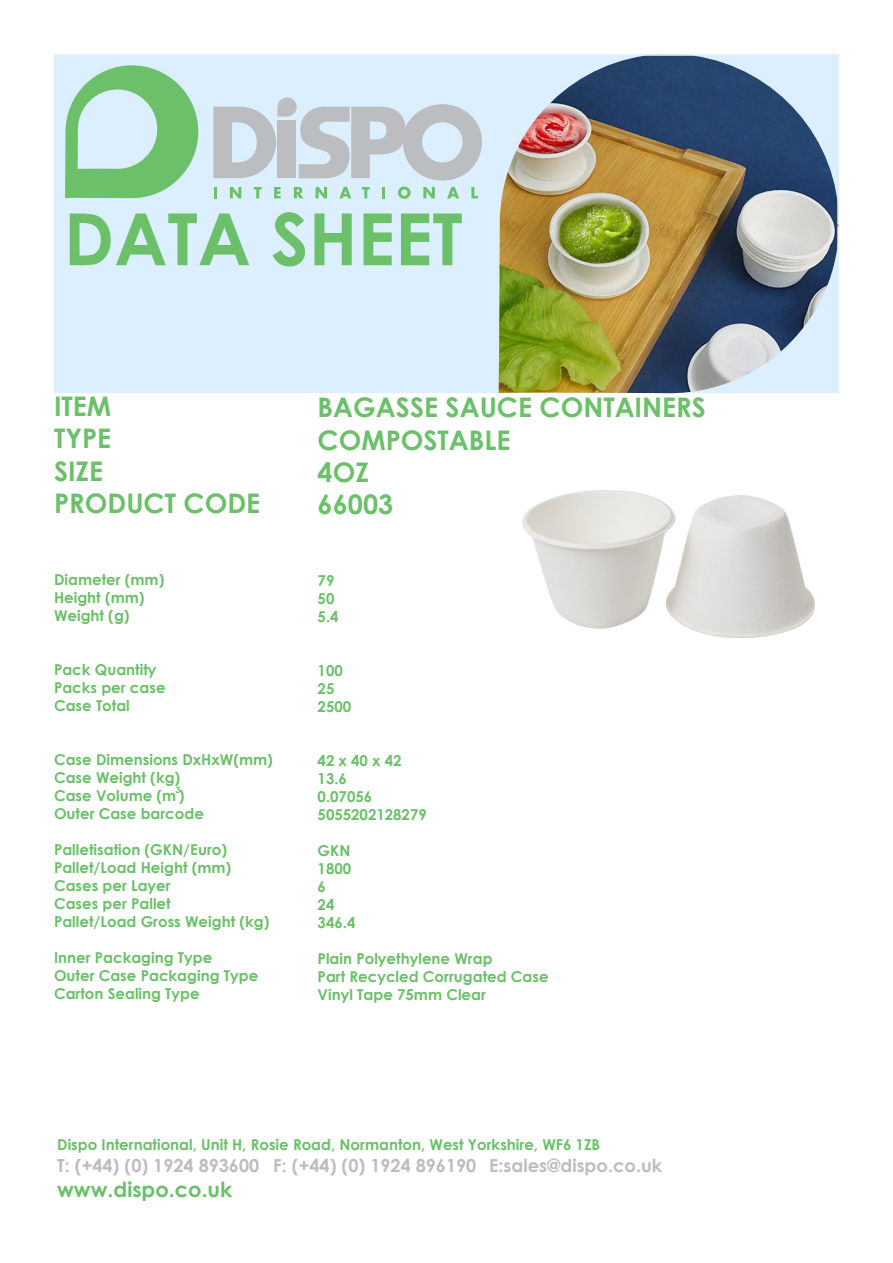
<style>
.page{position:relative;width:893px;height:1263px;background:#fff}
.page>*{position:absolute;margin:0;border:0;box-sizing:border-box;transform-origin:0 0}
.t1{font:700 72px "Century Gothic";color:#6bc069}
.t2{font:700 27px "Century Gothic";color:#6bc069}
.t3{font:700 21px "Century Gothic";color:#6bc069}
.t4{font:700 18px "Century Gothic";color:#bcbdc0}
.t5{font:700 15px/18px "Century Gothic";color:#6bc069}
.t6{font:700 9px "Century Gothic";color:#6bc069}
</style>
<div class="page">
<div style="left:54px;top:54px;width:785px;height:339px;background:#dbefff"></div>
<img style="left:499px;top:56px;width:340px;height:337px">
<svg style="left:214px;top:187px;width:3px;height:11px"></svg>
<svg style="left:230px;top:187px;width:11px;height:11px"></svg>
<svg style="left:254px;top:187px;width:8px;height:11px"></svg>
<svg style="left:274px;top:187px;width:7px;height:11px"></svg>
<svg style="left:294px;top:187px;width:9px;height:11px"></svg>
<svg style="left:316px;top:187px;width:11px;height:11px"></svg>
<svg style="left:339px;top:187px;width:12px;height:11px"></svg>
<svg style="left:362px;top:187px;width:8px;height:11px"></svg>
<svg style="left:382px;top:187px;width:3px;height:11px"></svg>
<svg style="left:398px;top:187px;width:13px;height:12px"></svg>
<svg style="left:423px;top:187px;width:12px;height:11px"></svg>
<svg style="left:447px;top:187px;width:12px;height:11px"></svg>
<svg style="left:471px;top:187px;width:7px;height:11px"></svg>
<svg style="left:65px;top:65px;width:133px;height:134px"></svg>
<svg style="left:213px;top:97px;width:269px;height:83px"></svg>
<img style="left:523px;top:491px;width:292px;height:147px">
<p class="t1" style="left:64px;top:184px;width:400px">DATA SHEET</p>
<p class="t2" style="left:54px;top:385px;width:59px">ITEM</p>
<p class="t2" style="left:54px;top:418px;width:59px">TYPE</p>
<p class="t2" style="left:54px;top:450px;width:51px">SIZE</p>
<p class="t2" style="left:54px;top:483px;width:208px">PRODUCT CODE</p>
<p class="t5" style="left:54px;top:570px;width:112px">Diameter (mm)</p>
<p class="t5" style="left:54px;top:588px;width:92px">Height (mm)</p>
<p class="t5" style="left:54px;top:606px;width:77px">Weight (g)</p>
<p class="t5" style="left:54px;top:660px;width:104px">Pack Quantity</p>
<p class="t5" style="left:54px;top:678px;width:113px">Packs per case</p>
<p class="t5" style="left:54px;top:696px;width:77px">Case Total</p>
<p class="t5" style="left:54px;top:750px;width:220px">Case Dimensions DxHxW(mm)</p>
<p class="t5" style="left:54px;top:768px;width:128px">Case Weight (kg)</p>
<p class="t5" style="left:54px;top:786px;width:132px">Case Volume (m )</p>
<p class="t5" style="left:54px;top:804px;width:151px">Outer Case barcode</p>
<p class="t5" style="left:54px;top:840px;width:175px">Palletisation (GKN/Euro)</p>
<p class="t5" style="left:54px;top:858px;width:179px">Pallet/Load Height (mm)</p>
<p class="t5" style="left:54px;top:876px;width:118px">Cases per Layer</p>
<p class="t5" style="left:54px;top:894px;width:118px">Cases per Pallet</p>
<p class="t5" style="left:54px;top:912px;width:217px">Pallet/Load Gross Weight (kg)</p>
<p class="t5" style="left:54px;top:948px;width:206px">Inner Packaging Type<br>Outer Case Packaging Type</p>
<p class="t5" style="left:54px;top:984px;width:147px">Carton Sealing Type</p>
<p class="t6" style="left:175px;top:783px;width:7px">3</p>
<p class="t2" style="left:318px;top:387px;width:390px">BAGASSE SAUCE CONTAINERS</p>
<p class="t2" style="left:318px;top:419px;width:194px">COMPOSTABLE</p>
<p class="t2" style="left:318px;top:452px;width:53px">4OZ</p>
<p class="t2" style="left:318px;top:484px;width:77px">66003</p>
<p class="t5" style="left:318px;top:571px;width:18px">79</p>
<p class="t5" style="left:318px;top:589px;width:18px">50</p>
<p class="t5" style="left:318px;top:607px;width:22px">5.4</p>
<p class="t5" style="left:318px;top:661px;width:27px">100</p>
<p class="t5" style="left:318px;top:679px;width:18px">25</p>
<p class="t5" style="left:318px;top:697px;width:35px">2500</p>
<p class="t5" style="left:318px;top:751px;width:85px">42 x 40 x 42</p>
<p class="t5" style="left:318px;top:769px;width:31px">13.6</p>
<p class="t5" style="left:318px;top:787px;width:56px">0.07056</p>
<p class="t5" style="left:318px;top:805px;width:111px">5055202128279</p>
<p class="t5" style="left:318px;top:841px;width:35px">GKN</p>
<p class="t5" style="left:318px;top:859px;width:35px">1800</p>
<p class="t5" style="left:318px;top:877px;width:10px">6</p>
<p class="t5" style="left:318px;top:895px;width:18px">24</p>
<p class="t5" style="left:318px;top:913px;width:39px">346.4</p>
<p class="t5" style="left:318px;top:949px;width:176px">Plain Polyethylene Wrap</p>
<p class="t5" style="left:318px;top:967px;width:232px">Part Recycled Corrugated Case</p>
<p class="t5" style="left:318px;top:985px;width:170px">Vinyl Tape 75mm Clear</p>
<p class="t5" style="left:57px;top:1135px;width:545px">Dispo International, Unit H, Rosie Road, Normanton, West Yorkshire, WF6 1ZB</p>
<p class="t4" style="left:57px;top:1151px;width:607px">T: (+44) (0) 1924 893600 F: (+44) (0) 1924 896190 E:sales@dispo.co.uk</p>
<p class="t3" style="left:57px;top:1173px;width:177px">www.dispo.co.uk</p>
</div>
